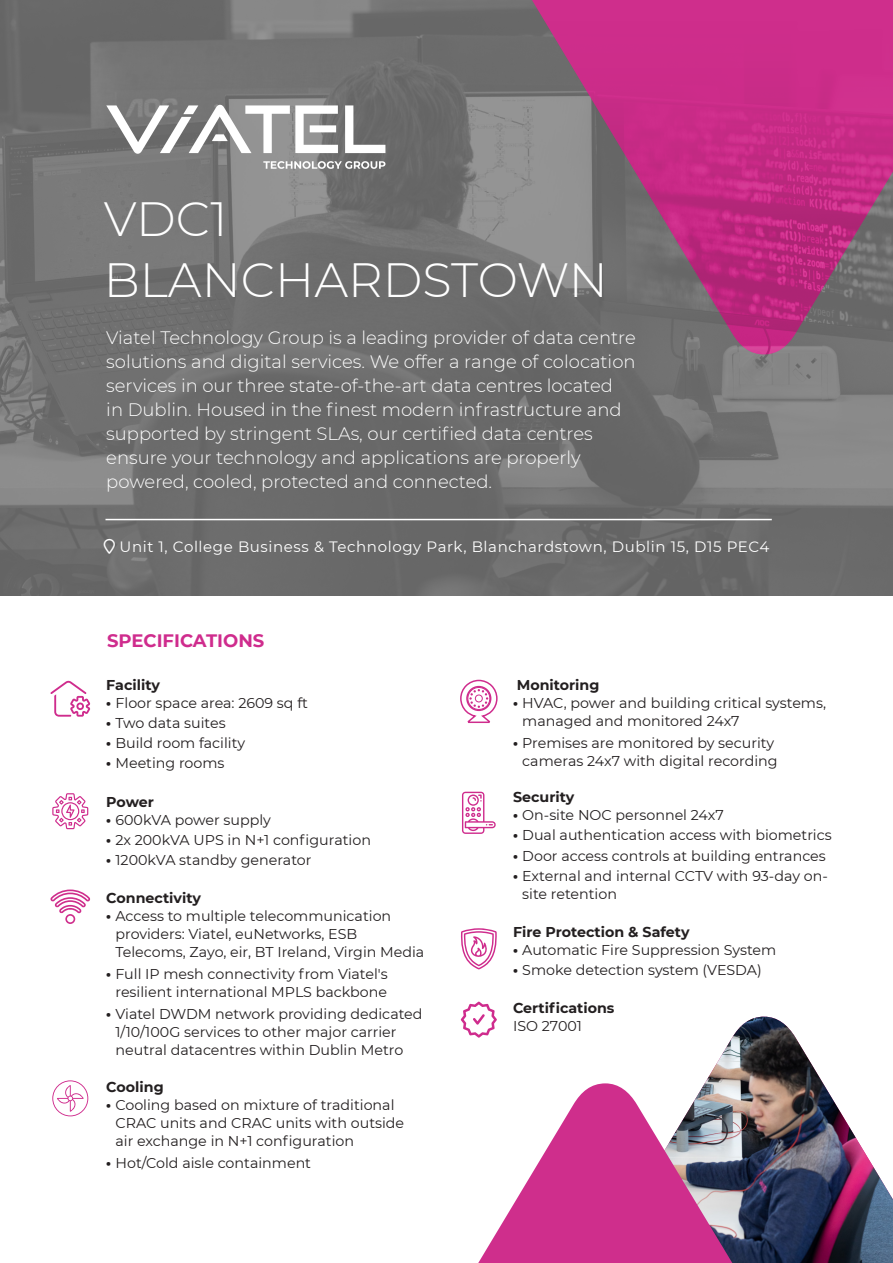
<style>
.page{position:relative;width:893px;height:1263px;background:#fff}
.page>*{position:absolute;margin:0;border:0;box-sizing:border-box;transform-origin:0 0}
.t1{font:300 48px "Montserrat";color:#fff}
.t2{font:300 18px/24px "Montserrat";color:#fff}
.t3{font:700 18px "Montserrat";color:#cf2c8d}
.t4{font:15px "Montserrat";letter-spacing:.04em;color:#fff}
.t5{font:14.25px/18px "Montserrat";color:#231f20}
.t6{font:700 14.25px "Montserrat";color:#231f20}
.s1{font-weight:900}
</style>
<div class="page">
<img style="left:705px;top:1017px;width:188px;height:246px">
<img style="left:0;top:0;width:893px;height:595px">
<svg style="left:50px;top:681px;width:40px;height:36px"></svg>
<svg style="left:52px;top:793px;width:36px;height:36px"></svg>
<svg style="left:52px;top:1080px;width:36px;height:36px"></svg>
<svg style="left:460px;top:679px;width:38px;height:44px"></svg>
<svg style="left:462px;top:792px;width:34px;height:42px"></svg>
<svg style="left:461px;top:928px;width:36px;height:41px"></svg>
<svg style="left:461px;top:1002px;width:36px;height:36px"></svg>
<img style="left:478px;top:1083px;width:376px;height:180px">
<svg style="left:50px;top:889px;width:40px;height:35px"></svg>
<svg style="left:516px;top:0;width:16px;height:354px;background:#7d7d7d"></svg>
<img style="left:532px;top:0;width:361px;height:354px">
<svg style="left:345px;top:105px;width:40px;height:48px"></svg>
<svg style="left:106px;top:105px;width:232px;height:49px"></svg>
<svg style="left:263px;top:161px;width:122px;height:8px"></svg>
<hr style="left:105px;top:519px;width:667px;height:1px;background:#fff">
<svg style="left:104px;top:539px;width:11px;height:15px"></svg>
<p class="t1" style="left:104px;top:186px;width:125px">VDC1</p>
<p class="t1" style="left:104px;top:247px;width:506px">BLANCHARDSTOWN</p>
<p class="t2" style="left:106px;top:325px;width:531px">Viatel Technology Group is a leading provider of data centre solutions and digital services. We offer a range of colocation services in our three state-of-the-art data centres located<br>in Dublin. Housed in the finest modern infrastructure and supported by stringent SLAs, our certified data centres ensure your technology and applications are properly powered, cooled, protected and connected.</p>
<p class="t4" style="left:120px;top:536px;width:651px">Unit 1, College Business &amp; Technology Park, Blanchardstown, Dublin 15, D15 PEC4</p>
<p class="t3" style="left:107px;top:627px;width:159px">SPECIFICATIONS</p>
<p class="t6" style="left:106px;top:675px;width:55px">Facility</p>
<p class="t5" style="left:106px;top:693px;width:203px"><span class="s1">·</span> Floor space area: 2609 sq ft</p>
<p class="t5" style="left:106px;top:714px;width:121px"><span class="s1">·</span> Two data suites</p>
<p class="t5" style="left:106px;top:734px;width:140px"><span class="s1">·</span> Build room facility</p>
<p class="t5" style="left:106px;top:754px;width:120px"><span class="s1">·</span> Meeting rooms</p>
<p class="t6" style="left:106px;top:791px;width:49px">Power</p>
<p class="t5" style="left:106px;top:810px;width:166px"><span class="s1">·</span> 600kVA power supply</p>
<p class="t5" style="left:106px;top:830px;width:266px"><span class="s1">·</span> 2x 200kVA UPS in N+1 configuration</p>
<p class="t5" style="left:106px;top:850px;width:207px"><span class="s1">·</span> 1200kVA standby generator</p>
<p class="t6" style="left:106px;top:888px;width:96px">Connectivity</p>
<p class="t5" style="left:115px;top:906px;width:310px;text-indent:-9px"><span class="s1">·</span> Access to multiple telecommunication providers: Viatel, euNetworks, ESB<br>Telecoms, Zayo, eir, BT Ireland, Virgin Media</p>
<p class="t5" style="left:106px;top:965px;width:283px;text-align:right"><span class="s1">·</span> Full IP mesh connectivity from Viatel's resilient international MPLS backbone</p>
<p class="t5" style="left:115px;top:1005px;width:309px;text-indent:-9px"><span class="s1">·</span> Viatel DWDM network providing dedicated<br>1/10/100G services to other major carrier neutral datacentres within Dublin Metro</p>
<p class="t6" style="left:106px;top:1076px;width:59px">Cooling</p>
<p class="t5" style="left:115px;top:1095px;width:290px;text-indent:-9px"><span class="s1">·</span> Cooling based on mixture of traditional<br>CRAC units and CRAC units with outside air exchange in N+1 configuration</p>
<p class="t5" style="left:106px;top:1153px;width:206px"><span class="s1">·</span> Hot/Cold aisle containment</p>
<p class="t6" style="left:517px;top:675px;width:84px">Monitoring</p>
<p class="t5" style="left:522px;top:693px;width:305px;text-indent:-9px"><span class="s1">·</span> HVAC, power and building critical systems, managed and monitored 24x7</p>
<p class="t5" style="left:513px;top:734px;width:266px;text-align:right"><span class="s1">·</span> Premises are monitored by security cameras 24x7 with digital recording</p>
<p class="t6" style="left:513px;top:787px;width:63px">Security</p>
<p class="t5" style="left:513px;top:806px;width:212px"><span class="s1">·</span> On-site NOC personnel 24x7</p>
<p class="t5" style="left:513px;top:826px;width:320px"><span class="s1">·</span> Dual authentication access with biometrics</p>
<p class="t5" style="left:513px;top:846px;width:314px"><span class="s1">·</span> Door access controls at building entrances</p>
<p class="t5" style="left:522px;top:866px;width:307px;text-indent:-9px"><span class="s1">·</span> External and internal CCTV with 93-day on&shy;site retention</p>
<p class="t6" style="left:513px;top:921px;width:178px">Fire Protection &amp; Safety</p>
<p class="t5" style="left:513px;top:940px;width:265px"><span class="s1">·</span> Automatic Fire Suppression System</p>
<p class="t5" style="left:513px;top:960px;width:250px"><span class="s1">·</span> Smoke detection system (VESDA)</p>
<p class="t6" style="left:513px;top:998px;width:103px">Certifications</p>
<p class="t5" style="left:513px;top:1016px;width:70px">ISO 27001</p>
</div>
